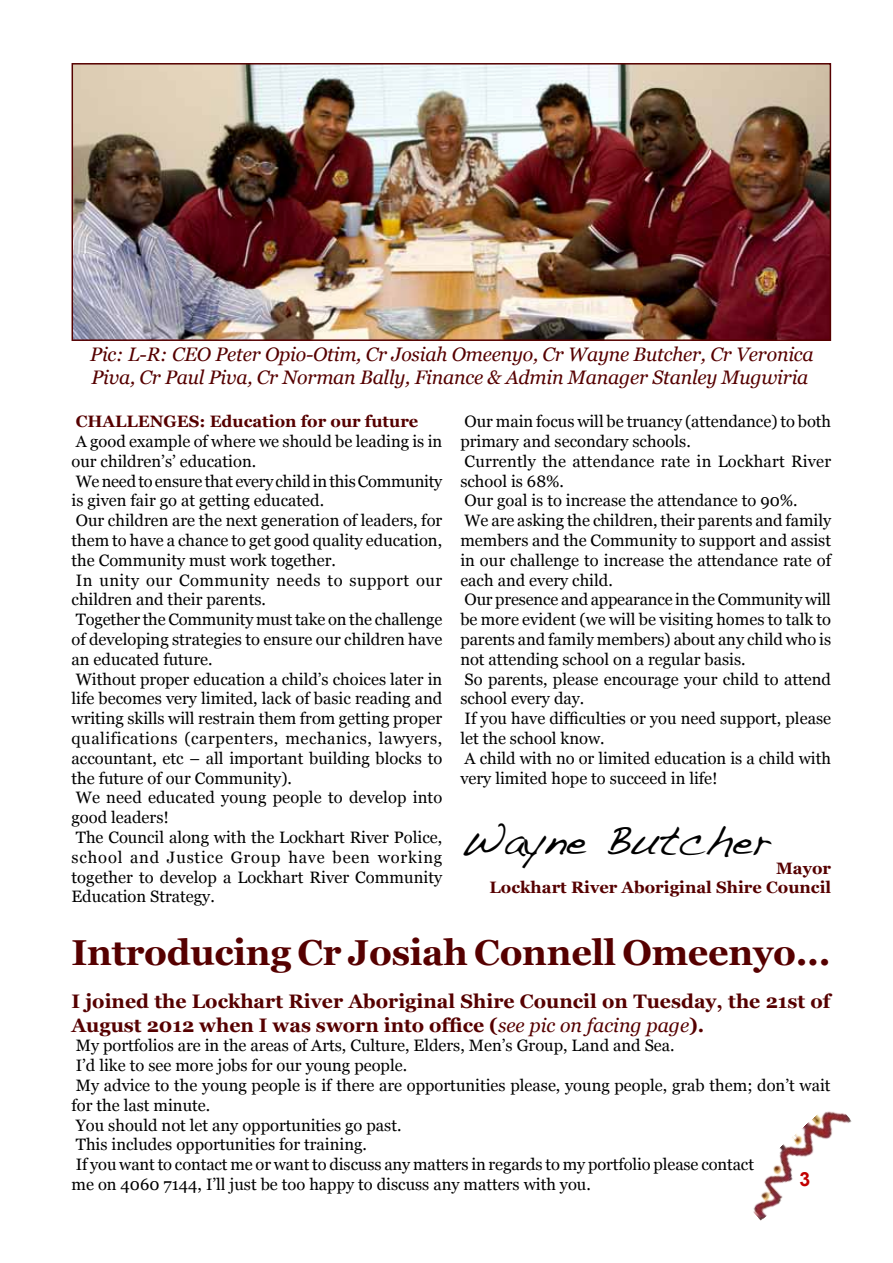
<style>
.page{position:relative;width:893px;height:1263px;background:#fff}
.page>*{position:absolute;margin:0;border:0;box-sizing:border-box;transform-origin:0 0}
.t1{font:42px "Handwriting Dakota";color:#000}
.t2{font:700 36px "Georgia";letter-spacing:-.01em;color:#560000}
.t3{font:italic 19.5px/23.4px "Georgia";letter-spacing:-.01em;color:#560000}
.t4{font:700 19.5px/23.4px "Georgia";color:#560000}
.t5{font:700 19.5px "Arial";color:#c20000}
.t6{font:16.5px/19.8px "Georgia";color:#000}
.t7{font:700 16.5px/19.8px "Georgia";color:#560000;text-align:right}
.s1{font-weight:400;font-style:italic}
</style>
<div class="page">
<img style="left:753px;top:1111px;width:99px;height:110px">
<img style="left:75px;top:66px;width:753px;height:272px">
<div style="left:72px;top:63px;width:759px;height:278px;border:2px solid #560000"></div>
<p class="t3" style="left:90px;top:343px;width:725px">Pic: L-R: CEO Peter Opio-Otim, Cr Josiah Omeenyo, Cr Wayne Butcher, Cr Veronica<br>Piva, Cr Paul Piva, Cr Norman Bally, Finance &amp; Admin Manager Stanley Mugwiria</p>
<p class="t7" style="left:76px;top:411px;width:344px">CHALLENGES: Education for our future</p>
<p class="t6" style="left:72px;top:432px;width:372px">A good example of where we should be leading is in our children’s’ education.<br>We need to ensure that every child in this Community is given fair go at getting educated.<br>Our children are the next generation of leaders, for them to have a chance to get good quality education, the Community must work together.<br>In unity our Community needs to support our children and their parents.<br>Together the Community must take on the challenge of developing strategies to ensure our children have an educated future.<br>Without proper education a child’s choices later in life becomes very limited, lack of basic reading and writing skills will restrain them from getting proper qualifications (carpenters, mechanics, lawyers, accountant, etc – all important building blocks to the future of our Community).<br>We need educated young people to develop into good leaders!<br>The Council along with the Lockhart River Police, school and Justice Group have been working together to develop a Lockhart River Community Education Strategy.</p>
<p class="t6" style="left:460px;top:412px;width:372px">Our main focus will be truancy (attendance) to both primary and secondary schools.<br>Currently the attendance rate in Lockhart River school is 68%.<br>Our goal is to increase the attendance to 90%.<br>We are asking the children, their parents and family members and the Community to support and assist in our challenge to increase the attendance rate of each and every child.<br>Our presence and appearance in the Community will be more evident (we will be visiting homes to talk to parents and family members) about any child who is not attending school on a regular basis.<br>So parents, please encourage your child to attend school every day.<br>If you have difficulties or you need support, please let the school know.<br>A child with no or limited education is a child with very limited hope to succeed in life!</p>
<h1 class="t1" style="left:460px;top:815px;width:313px">Wayne Butcher</h1>
<p class="t7" style="left:490px;top:858px;width:343px">Mayor<br>Lockhart River Aboriginal Shire Council</p>
<h2 class="t2" style="left:72px;top:929px;width:760px">Introducing Cr Josiah Connell Omeenyo...</h2>
<p class="t4" style="left:72px;top:990px;width:760px">I joined the Lockhart River Aboriginal Shire Council on Tuesday, the 21st of<br>August 2012 when I was sworn into office (<span class="s1">see pic on facing page</span>).</p>
<p class="t6" style="left:72px;top:1036px;width:760px">My portfolios are in the areas of Arts, Culture, Elders, Men’s Group, Land and Sea.<br>I’d like to see more jobs for our young people.<br>My advice to the young people is if there are opportunities please, young people, grab them; don’t wait for the last minute.<br>You should not let any opportunities go past.<br>This includes opportunities for training.<br>If you want to contact me or want to discuss any matters in regards to my portfolio please contact<br>me on 4060 7144, I’ll just be too happy to discuss any matters with you.</p>
<p class="t5" style="left:799px;top:1166px;width:12px">3</p>
</div>
